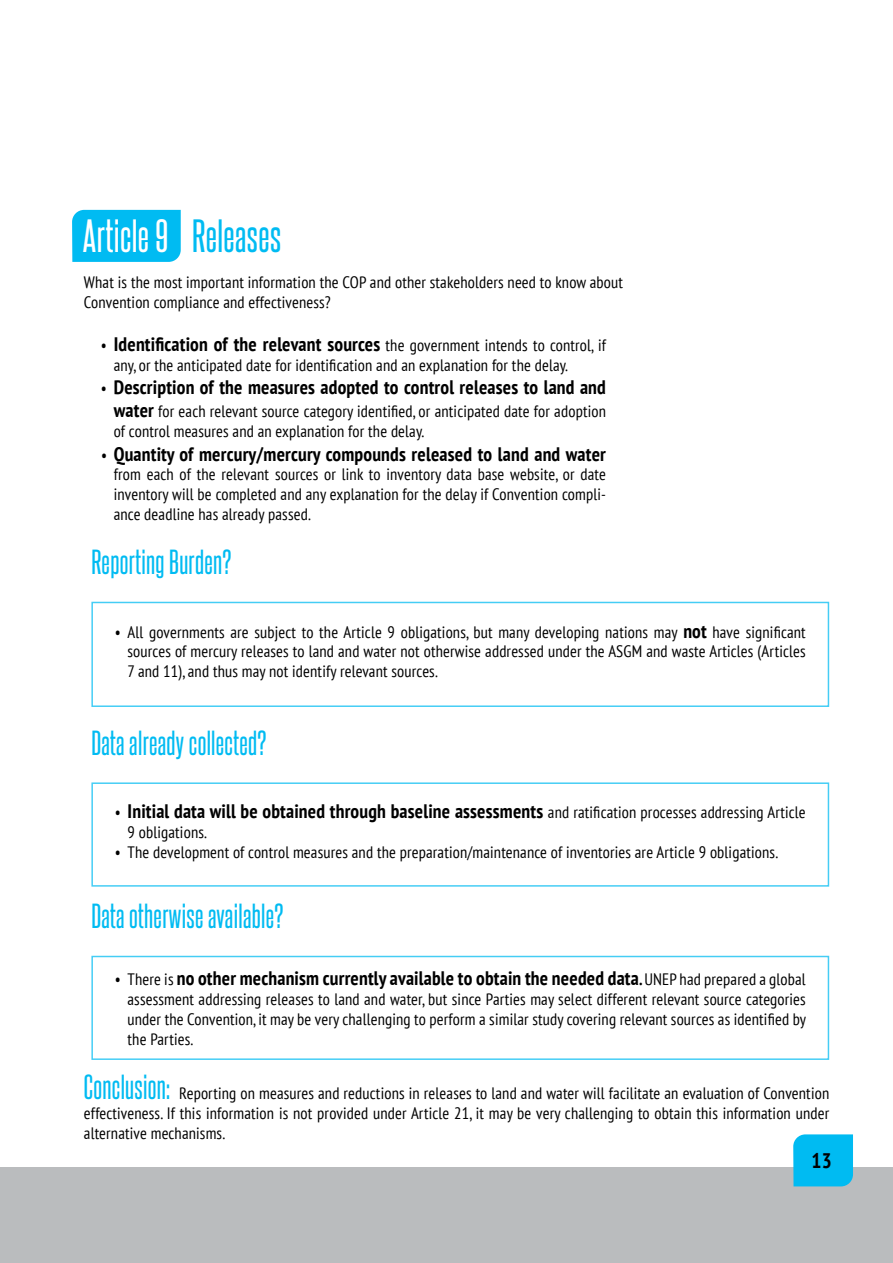
<style>
.page{position:relative;width:893px;height:1263px;background:#fff}
.page>*{position:absolute;margin:0;border:0;box-sizing:border-box;transform-origin:0 0}
.t1{font:40.2px "Steelfish Rg";letter-spacing:.01em;color:#fff}
.t2{font:30px "Steelfish Rg";letter-spacing:.01em;color:#00bbf2}
.t3{font:700 condensed 21px "PT Sans";color:#000}
.t4{font:700 condensed 19.5px "PT Sans";letter-spacing:.01em;color:#000}
.t5{font:condensed 16.5px/19.8px "PT Sans";letter-spacing:.01em;color:#000;text-align:justify}
.s1{color:#00bbf2}
.s2{font-weight:400;font-size:16.5px}
.s3{font-weight:700;font-size:19.5px}
.s4{font-size:16.5px}
.s5{font-family:"Steelfish Rg";font-stretch:normal;font-size:30px;color:#00bbf2}
</style>
<div class="page">
<div style="left:0;top:1167px;width:893px;height:96px;background:#babcbe"></div>
<div style="left:793px;top:1134px;width:60px;height:52px;background:#00bbf2"></div>
<div style="left:72px;top:210px;width:109px;height:52px;background:#00bbf2"></div>
<h1 class="t1" style="left:83px;top:211px;width:200px">Article 9 <span class="s1">Releases</span></h1>
<p class="t5" style="left:84px;top:272px;width:541px">What is the most important information the COP and other stakeholders need to know about<br>Convention compliance and effectiveness?</p>
<p class="t4" style="left:101px;top:331px;width:506px"><span class="s2">•</span> Identification of the relevant sources <span class="s2">the government intends to control, if</span></p>
<p class="t5" style="left:114px;top:354px;width:455px">any, or the anticipated date for identification and an explanation for the delay.</p>
<p class="t4" style="left:101px;top:374px;width:506px"><span class="s2">•</span> Description of the measures adopted to control releases to land and</p>
<p class="t5" style="left:114px;top:401px;width:494px"><span class="s3">water</span> for each relevant source category identified, or anticipated date for adoption of control measures and an explanation for the delay.</p>
<p class="t4" style="left:101px;top:441px;width:506px"><span class="s2">•</span> Quantity of mercury/mercury compounds released to land and water</p>
<p class="t5" style="left:114px;top:464px;width:494px">from each of the relevant sources or link to inventory data base website, or date inventory will be completed and any explanation for the delay if Convention compli&shy;ance deadline has already passed.</p>
<h2 class="t2" style="left:91px;top:543px;width:142px">Reporting Burden?</h2>
<p class="t5" style="left:128px;top:621px;width:680px;text-indent:-13px">• All governments are subject to the Article 9 obligations, but many developing nations may <span class="s3">not</span> have significant sources of mercury releases to land and water not otherwise addressed under the ASGM and waste Articles (Articles 7 and 11), and thus may not identify relevant sources.</p>
<h2 class="t2" style="left:91px;top:724px;width:177px">Data already collected?</h2>
<p class="t4" style="left:115px;top:798px;width:692px"><span class="s2">•</span> Initial data will be obtained through baseline assessments <span class="s2">and ratification processes addressing Article</span></p>
<p class="t5" style="left:128px;top:822px;width:81px">9 obligations.</p>
<p class="t5" style="left:115px;top:842px;width:665px">• The development of control measures and the preparation/maintenance of inventories are Article 9 obligations.</p>
<h2 class="t2" style="left:91px;top:897px;width:194px">Data otherwise available?</h2>
<p class="t4" style="left:115px;top:965px;width:692px"><span class="s2">• There is</span> no other mechanism currently available to obtain the needed data<span class="s4">.</span> <span class="s2">UNEP had prepared a global</span></p>
<p class="t5" style="left:128px;top:989px;width:680px">assessment addressing releases to land and water, but since Parties may select different relevant source categories under the Convention, it may be very challenging to perform a similar study covering relevant sources as identified by the Parties.</p>
<p class="t5" style="left:84px;top:1083px;width:747px"><span class="s5">Conclusion:</span> Reporting on measures and reductions in releases to land and water will facilitate an evaluation of Convention effectiveness. If this information is not provided under Article 21, it may be very challenging to obtain this information under alternative mechanisms.</p>
<p class="t3" style="left:811px;top:1146px;width:22px">13</p>
</div>
